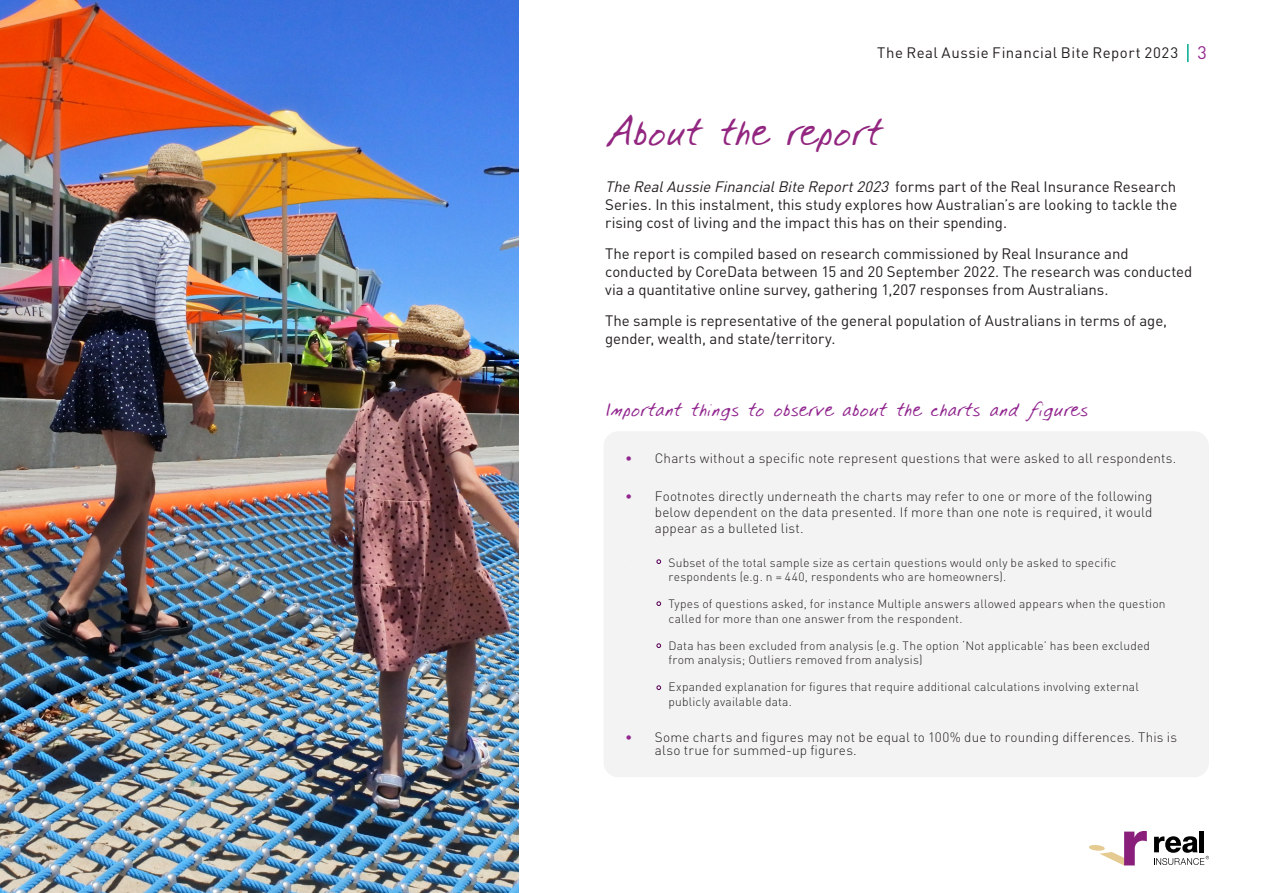
<style>
.page{position:relative;width:1263px;height:893px;background:#fff}
.page>*{position:absolute;margin:0;border:0;box-sizing:border-box;transform-origin:0 0}
.Page_Header{font:36px "Spear";letter-spacing:.025em;color:#922680}
.Body{font:18px "Spear";letter-spacing:.025em;color:#92278f}
.Body_Content{font:15px/18px "DIN Pro";letter-spacing:-.005em;color:#231f20}
.Body_Content-2{font:15px "DIN Pro";letter-spacing:.035em;color:#231f20}
.t1{font:300 13.5px/16.2px "DIN Pro";letter-spacing:.01em;color:#231f20;text-align:justify}
.Body_Content-3{font:300 12px/14.4px "DIN Pro";letter-spacing:.015em;color:#231f20}
.s1{font-size:18px;color:#92278f}
.s2{font-style:italic}
.s3{color:#92278f}
</style>
<div class="page">
<svg style="left:1187px;top:44px;width:1px;height:18px"></svg>
<img style="left:0;top:0;width:519px;height:893px">
<div style="left:603px;top:431px;width:606px;height:346px;background:#f3f3f3;border-radius:15px"></div>
<svg style="left:656px;top:559px;width:5px;height:5px"></svg>
<svg style="left:656px;top:601px;width:5px;height:5px"></svg>
<svg style="left:656px;top:643px;width:5px;height:5px"></svg>
<svg style="left:656px;top:685px;width:5px;height:5px"></svg>
<div style="left:1199px;top:831px;width:5px;height:21px;background:#000"></div>
<svg style="left:1089px;top:831px;width:58px;height:34px"></svg>
<svg style="left:1154px;top:836px;width:55px;height:29px"></svg>
<p class="Body_Content-2" style="left:877px;top:43px;width:331px">The Real Aussie Financial Bite Report 2023 <span class="s1">3</span></p>
<p class="Page_Header" style="left:603px;top:109px;width:280px">About the report</p>
<p class="Body_Content" style="left:605px;top:177px;width:574px;text-align:justify"><span class="s2">TheRealAussieFinancialBiteReport2023</span> fo r m s p a rt o f t h e R e a l I n s u ra n c e R e s e a rc h Series. In this instalment, this study explores how Australian’s are looking to tackle the rising cost of living and the impact this has on their spending.</p>
<p class="Body_Content" style="left:605px;top:244px;width:589px">The report is compiled based on research commissioned by Real Insurance and conducted by CoreData between 15 and 20 September 2022. The research was conducted via a quantitative online survey, gathering 1,207 responses from Australians.</p>
<p class="Body_Content" style="left:605px;top:311px;width:563px">The sample is representative of the general population of Australians in terms of age, gender, wealth, and state/territory.</p>
<p class="Body" style="left:605px;top:398px;width:484px">Important things to observe about the charts and figures</p>
<p class="t1" style="left:625px;top:450px;width:553px"><span class="s3">•</span> Charts without a specific note represent questions that were asked to all respondents.</p>
<p class="t1" style="left:655px;top:487px;width:499px;text-indent:-30px"><span class="s3">•</span> Footnotes directly underneath the charts may refer to one or more of the following below dependent on the data presented. If more than one note is required, it would appear as a bulleted list.</p>
<p class="Body_Content-3" style="left:668px;top:555px;width:449px">Subset of the total sample size as certain questions would only be asked to specific respondents (e.g. n = 440, respondents who are homeowners).</p>
<p class="Body_Content-3" style="left:668px;top:596px;width:498px">Types of questions asked, for instance Multiple answers allowed appears when the question called for more than one answer from the respondent.</p>
<p class="Body_Content-3" style="left:668px;top:638px;width:483px">Data has been excluded from analysis (e.g. The option ‘Not applicable’ has been excluded from analysis; Outliers removed from analysis)</p>
<p class="Body_Content-3" style="left:668px;top:679px;width:472px">Expanded explanation for figures that require additional calculations involving external publicly available data.</p>
<p class="t1" style="left:655px;top:729px;width:524px;line-height:13.5px;text-indent:-30px"><span class="s3">•</span> Some charts and figures may not be equal to 100% due to rounding differences. This is also true for summed-up figures.</p>
</div>
